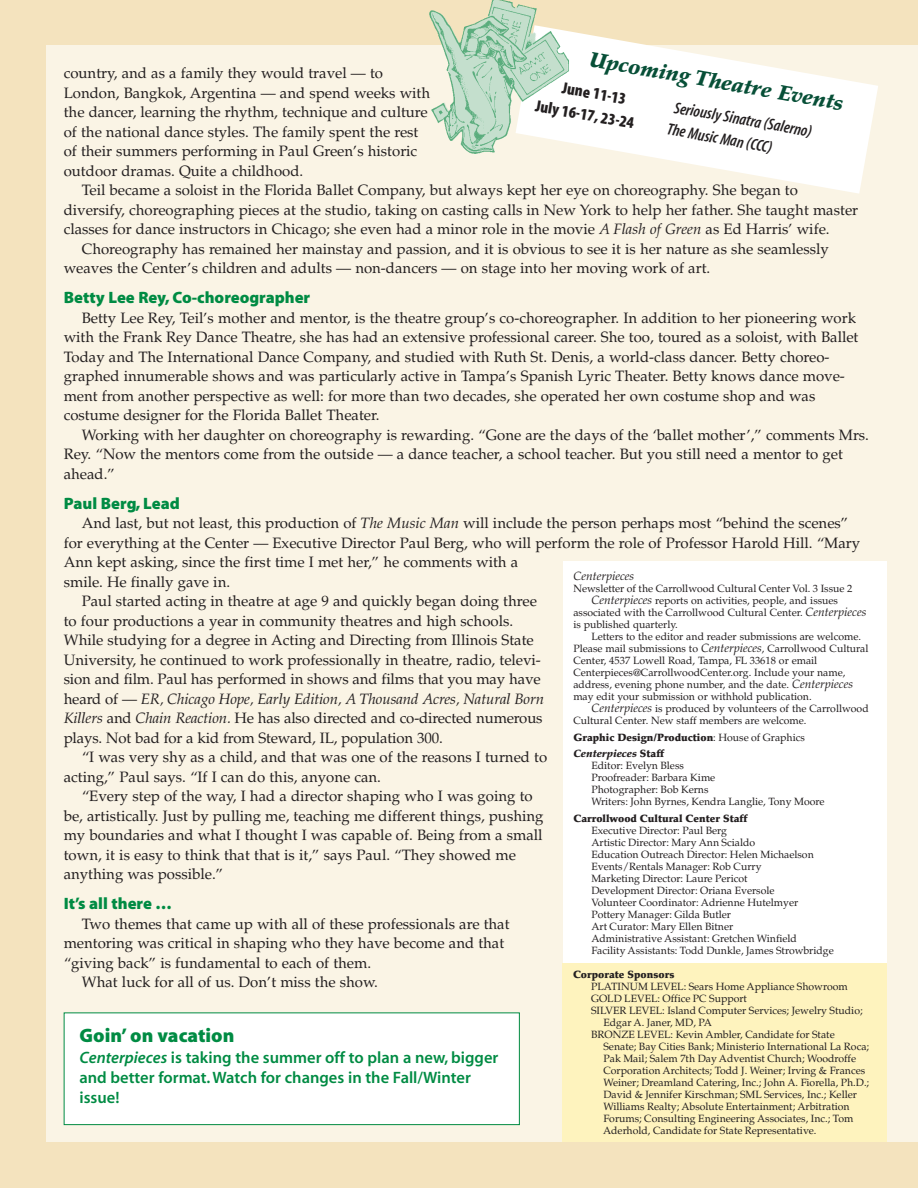
<style>
.page{position:relative;width:918px;height:1188px;background:#f4e3be}
.page>*{position:absolute;margin:0;border:0;box-sizing:border-box;transform-origin:0 0}
.t1{font:italic 900 21px "Palatino";color:#074f37}
.t2{font:19.5px "Myriad MM 830 600";color:#008b43}
.t3{font:16.5px/19.8px "Myriad MM 565 600";color:#008b43}
.t4{font:16.5px "Myriad MM 830 600";color:#008b43}
.t5{font:16.5px/22.5px "Myriad MM It 565 300";color:#231f20}
.t6{font:16.5px/22.5px "Myriad MM 830 300";color:#231f20}
.t7{font:15px/19.5px "Palatino";color:#231f20}
.t8{font:italic 15px "Palatino";letter-spacing:-.01em;color:#231f20}
.t9{font:italic 12px "Palatino";color:#231f20}
.t10{font:10.5px/12px "Palatino";color:#231f20}
.t11{font:900 10.5px/16.5px "Palatino";color:#231f20}
.s1{font-style:italic}
.s2{font-style:normal}
.s3{font-style:italic;font-size:12px}
.s4{font-weight:400}
.s5{font-family:"Myriad MM It 565 600"}
</style>
<div class="page">
<div style="left:46px;top:46px;width:872px;height:1096px;background:#faf4e5"></div>
<div style="left:563px;top:561px;width:323px;height:577px;background:#fff"></div>
<div style="left:563px;top:964px;width:324px;height:178px;background:#fef3be"></div>
<svg style="left:585px;top:34px;width:293px;height:160px;fill:#fff"></svg>
<img style="left:572px;top:32px;width:13px;height:113px">
<img style="left:426px;top:0;width:146px;height:154px">
<div style="left:64px;top:1013px;width:455px;height:111px;background:#fff"></div>
<div style="left:64px;top:1012px;width:456px;height:113px;border:1px solid #008b43"></div>
<h1 class="t1" style="left:591px;top:50px;width:259px;rotate:10deg">Upcoming Theatre Events</h1>
<p class="t7" style="left:64px;top:65px;width:368px">country, and as a family they would travel — to London, Bangkok, Argentina — and spend weeks with the dancer, learning the rhythm, technique and culture of the national dance styles. The family spent the rest of their summers performing in Paul Green’s historic outdoor dramas. Quite a childhood.</p>
<p class="t7" style="left:82px;top:182px;width:718px">Teil became a soloist in the Florida Ballet Company, but always kept her eye on choreography. She began to</p>
<p class="t7" style="left:64px;top:202px;width:796px">diversify, choreographing pieces at the studio, taking on casting calls in New York to help her father. She taught master</p>
<p class="t7" style="left:64px;top:221px;width:767px">classes for dance instructors in Chicago; she even had a minor role in the movie <span class="s1">A Flash of Green</span> as Ed Harris’ wife.</p>
<p class="t7" style="left:82px;top:241px;width:749px">Choreography has remained her mainstay and passion, and it is obvious to see it is her nature as she seamlessly</p>
<p class="t7" style="left:64px;top:260px;width:648px">weaves the Center’s children and adults — non-dancers — on stage into her moving work of art.</p>
<p class="t4" style="left:64px;top:292px;width:248px">Betty Lee Rey, Co-choreographer</p>
<p class="t7" style="left:64px;top:310px;width:796px;text-indent:18px">Betty Lee Rey, Teil’s mother and mentor, is the theatre group’s co-choreographer. In addition to her pioneering work with the Frank Rey Dance Theatre, she has had an extensive professional career. She too, toured as a soloist, with Ballet Today and The International Dance Company, and studied with Ruth St. Denis, a world-class dancer. Betty choreo&shy;graphed innumerable shows and was particularly active in Tampa’s Spanish Lyric Theater. Betty knows dance move&shy;ment from another perspective as well: for more than two decades, she operated her own costume shop and was costume designer for the Florida Ballet Theater.</p>
<p class="t7" style="left:64px;top:427px;width:807px;text-indent:18px">Working with her daughter on choreography is rewarding. “Gone are the days of the ‘ballet mother’,” comments Mrs.<br>Rey. “Now the mentors come from the outside — a dance teacher, a school teacher. But you still need a mentor to get ahead.”</p>
<p class="t4" style="left:64px;top:497px;width:118px">Paul Berg, Lead</p>
<p class="t7" style="left:82px;top:515px;width:768px">And last, but not least, this production of <span class="s1">The Music Man</span> will include the person perhaps most “behind the scenes”</p>
<p class="t7" style="left:64px;top:535px;width:798px">for everything at the Center — Executive Director Paul Berg, who will perform the role of Professor Harold Hill. “Mary</p>
<p class="t7" style="left:64px;top:554px;width:456px">Ann kept asking, since the first time I met her,” he comments with a</p>
<p class="t7" style="left:64px;top:574px;width:168px">smile. He finally gave in.</p>
<p class="t7" style="left:82px;top:593px;width:457px">Paul started acting in theatre at age 9 and quickly began doing three</p>
<p class="t7" style="left:64px;top:613px;width:451px">to four productions a year in community theatres and high schools.</p>
<p class="t7" style="left:64px;top:632px;width:472px">While studying for a degree in Acting and Directing from Illinois State</p>
<p class="t7" style="left:64px;top:652px;width:479px">University, he continued to work professionally in theatre, radio, televi-</p>
<p class="t7" style="left:64px;top:671px;width:478px">sion and film. Paul has performed in shows and films that you may have</p>
<p class="t8" style="left:64px;top:693px;width:482px"><span class="s2">heard of —</span> ER, Chicago Hope, Early Edition, A Thousand Acres, Natural Born</p>
<p class="t7" style="left:64px;top:710px;width:480px"><span class="s1">Killers</span> and <span class="s1">Chain Reaction.</span> He has also directed and co-directed numerous</p>
<p class="t7" style="left:64px;top:730px;width:381px">plays. Not bad for a kid from Steward, IL, population 300.</p>
<p class="t7" style="left:82px;top:749px;width:467px">“I was very shy as a child, and that was one of the reasons I turned to</p>
<p class="t7" style="left:64px;top:769px;width:319px">acting,” Paul says. “If I can do this, anyone can.</p>
<p class="t7" style="left:82px;top:788px;width:453px">“Every step of the way, I had a director shaping who I was going to</p>
<p class="t7" style="left:64px;top:808px;width:481px">be, artistically. Just by pulling me, teaching me different things, pushing</p>
<p class="t7" style="left:64px;top:827px;width:480px">my boundaries and what I thought I was capable of. Being from a small</p>
<p class="t7" style="left:64px;top:847px;width:454px">town, it is easy to think that that is it,” says Paul. “They showed me</p>
<p class="t7" style="left:64px;top:866px;width:161px">anything was possible.”</p>
<p class="t4" style="left:64px;top:898px;width:110px">It’s all there …</p>
<p class="t7" style="left:82px;top:916px;width:429px">Two themes that came up with all of these professionals are that</p>
<p class="t7" style="left:64px;top:935px;width:442px">mentoring was critical in shaping who they have become and that</p>
<p class="t7" style="left:64px;top:955px;width:309px">“giving back” is fundamental to each of them.</p>
<p class="t7" style="left:82px;top:974px;width:298px">What luck for all of us. Don’t miss the show.</p>
<p class="t6" style="left:541px;top:74px;width:102px;text-indent:23px;rotate:10deg">June 11-13<br>July 16-17, 23-24</p>
<p class="t5" style="left:673px;top:97px;width:144px;rotate:10deg">Seriously Sinatra (Salerno)<br>The Music Man (CCC)</p>
<p class="t9" style="left:573px;top:571px;width:62px">Centerpieces</p>
<p class="t10" style="left:573px;top:584px;width:280px">Newsletter of the Carrollwood Cultural Center Vol. 3 Issue 2</p>
<p class="t10" style="left:591px;top:596px;width:248px"><span class="s3">Centerpieces</span> reports on activities, people, and issues</p>
<p class="t10" style="left:573px;top:608px;width:295px">associated with the Carrollwood Cultural Center. <span class="s3">Centerpieces</span></p>
<p class="t10" style="left:573px;top:620px;width:106px">is published quarterly.</p>
<p class="t10" style="left:591px;top:632px;width:271px">Letters to the editor and reader submissions are welcome.</p>
<p class="t10" style="left:573px;top:644px;width:297px">Please mail submissions to <span class="s3">Centerpieces</span>, Carrollwood Cultural</p>
<p class="t10" style="left:573px;top:656px;width:246px">Center, 4537 Lowell Road, Tampa, FL 33618 or email</p>
<p class="t10" style="left:573px;top:668px;width:274px">Centerpieces@CarrollwoodCenter.org. Include your name,</p>
<p class="t10" style="left:573px;top:680px;width:281px">address, evening phone number, and the date. <span class="s3">Centerpieces</span></p>
<p class="t10" style="left:573px;top:692px;width:240px">may edit your submission or withhold publication.</p>
<p class="t10" style="left:591px;top:704px;width:279px"><span class="s3">Centerpieces</span> is produced by volunteers of the Carrollwood</p>
<p class="t10" style="left:573px;top:716px;width:235px">Cultural Center. New staff members are welcome.</p>
<p class="t11" style="left:573px;top:730px;width:233px">Graphic Design/Production<span class="s4">: House of Graphics<br></span><span class="s1">Centerpieces</span> Staff</p>
<p class="t10" style="left:591px;top:761px;width:235px">Editor: Evelyn Bless<br>Proofreader: Barbara Kime<br>Photographer: Bob Kerns<br>Writers: John Byrnes, Kendra Langlie, Tony Moore</p>
<p class="t11" style="left:573px;top:811px;width:176px">Carrollwood Cultural Center Staff</p>
<p class="t10" style="left:591px;top:825px;width:244px">Executive Director: Paul Berg<br>Artistic Director: Mary Ann Scialdo<br>Education Outreach Director: Helen Michaelson Events/Rentals Manager: Rob Curry<br>Marketing Director: Laure Pericot<br>Development Director: Oriana Eversole<br>Volunteer Coordinator: Adrienne Hutelmyer Pottery Manager: Gilda Butler<br>Art Curator: Mary Ellen Bitner<br>Administrative Assistant: Gretchen Winfield Facility Assistants: Todd Dunkle, James Strowbridge</p>
<p class="t11" style="left:573px;top:968px;width:103px">Corporate Sponsors</p>
<p class="t10" style="left:591px;top:982px;width:258px">PLATINUM LEVEL: Sears Home Appliance Showroom</p>
<p class="t10" style="left:591px;top:994px;width:157px">GOLD LEVEL: Office PC Support</p>
<p class="t10" style="left:591px;top:1006px;width:273px">SILVER LEVEL: Island Computer Services; Jewelry Studio;</p>
<p class="t10" style="left:603px;top:1018px;width:110px">Edgar A. Janer, MD, PA</p>
<p class="t10" style="left:591px;top:1030px;width:245px">BRONZE LEVEL: Kevin Ambler, Candidate for State</p>
<p class="t10" style="left:603px;top:1042px;width:267px">Senate; Bay Cities Bank; Ministerio International La Roca;</p>
<p class="t10" style="left:603px;top:1054px;width:254px">Pak Mail; Salem 7th Day Adventist Church; Woodroffe</p>
<p class="t10" style="left:603px;top:1066px;width:263px">Corporation Architects; Todd J. Weiner; Irving &amp; Frances</p>
<p class="t10" style="left:603px;top:1078px;width:267px">Weiner; Dreamland Catering, Inc.; John A. Fiorella, Ph.D.;</p>
<p class="t10" style="left:603px;top:1090px;width:255px">David &amp; Jennifer Kirschman; SML Services, Inc.; Keller</p>
<p class="t10" style="left:603px;top:1102px;width:248px">Williams Realty; Absolute Entertainment; Arbitration</p>
<p class="t10" style="left:603px;top:1114px;width:251px">Forums; Consulting Engineering Associates, Inc.; Tom</p>
<p class="t10" style="left:603px;top:1126px;width:215px">Aderhold, Candidate for State Representative.</p>
<h2 class="t2" style="left:80px;top:1028px;width:156px">Goin’ on vacation</h2>
<p class="t3" style="left:80px;top:1049px;width:420px"><span class="s5">Centerpieces</span> is taking the summer off to plan a new, bigger and better format. Watch for changes in the Fall/Winter issue!</p>
</div>
